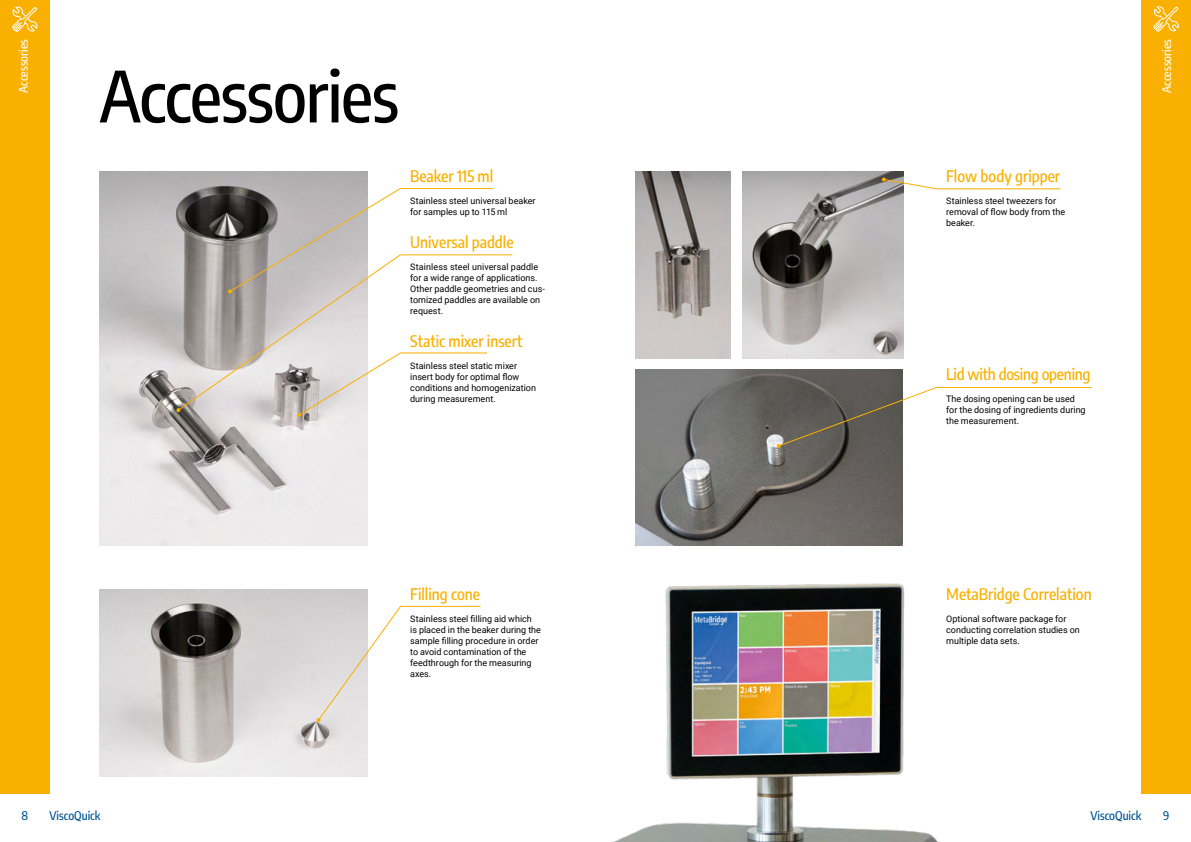
<style>
.page{position:relative;width:1191px;height:842px;background:#fff}
.page>*{position:absolute;margin:0;border:0;box-sizing:border-box;transform-origin:0 0}
.t1{font:500 70px "Encode Sans Condensed";letter-spacing:-.015em;color:#000}
.t2{font:500 16px "Encode Sans Condensed";color:#f9b000}
.t3{font:500 12px "Encode Sans Condensed";color:#005694}
.t4{font:500 12px "Encode Sans Condensed";color:#fff}
.t5{font:9px/11px "Roboto";color:#000}
</style>
<div class="page">
<div style="left:0;top:0;width:50px;height:794px;background:#f9b000"></div>
<div style="left:1141px;top:0;width:50px;height:794px;background:#f9b000"></div>
<img style="left:99px;top:171px;width:268px;height:374px">
<img style="left:99px;top:589px;width:268px;height:187px">
<img style="left:635px;top:171px;width:95px;height:187px">
<img style="left:742px;top:171px;width:161px;height:187px">
<img style="left:635px;top:369px;width:267px;height:176px">
<svg style="left:228px;top:188px;width:265px;height:66px"></svg>
<svg style="left:316px;top:605px;width:165px;height:117px"></svg>
<svg style="left:882px;top:177px;width:179px;height:13px"></svg>
<svg style="left:776px;top:386px;width:316px;height:62px"></svg>
<svg style="left:177px;top:254px;width:336px;height:157px"></svg>
<svg style="left:176px;top:408px;width:4px;height:4px"></svg>
<svg style="left:297px;top:352px;width:191px;height:65px"></svg>
<svg style="left:12px;top:6px;width:26px;height:26px"></svg>
<svg style="left:1153px;top:6px;width:26px;height:26px"></svg>
<img style="left:613px;top:583px;width:325px;height:259px">
<h3 class="t4" style="left:15px;top:93px;width:55px;rotate:-90deg">Accessories</h3>
<h3 class="t4" style="left:1158px;top:93px;width:55px;rotate:-90deg">Accessories</h3>
<h1 class="t1" style="left:99px;top:46px;width:301px">Accessories</h1>
<h2 class="t2" style="left:410px;top:165px;width:84px">Beaker 115 ml</h2>
<p class="t5" style="left:410px;top:195px;width:127px">Stainless steel universal beaker for samples up to 115 ml</p>
<h2 class="t2" style="left:410px;top:231px;width:105px">Universal paddle</h2>
<p class="t5" style="left:410px;top:261px;width:136px">Stainless steel universal paddle for a wide range of applications.<br>Other paddle geometries and cus&shy;tomized paddles are available on request.</p>
<h2 class="t2" style="left:410px;top:330px;width:114px">Static mixer insert</h2>
<p class="t5" style="left:410px;top:360px;width:127px">Stainless steel static mixer insert body for optimal flow conditions and homogenization during measurement.</p>
<h2 class="t2" style="left:410px;top:583px;width:71px">Filling cone</h2>
<p class="t5" style="left:410px;top:613px;width:132px">Stainless steel filling aid which<br>is placed in the beaker during the sample filling procedure in order to avoid contamination of the feedthrough for the measuring axes.</p>
<h2 class="t2" style="left:946px;top:165px;width:115px">Flow body gripper</h2>
<p class="t5" style="left:946px;top:195px;width:120px">Stainless steel tweezers for removal of flow body from the beaker.</p>
<h2 class="t2" style="left:946px;top:363px;width:146px">Lid with dosing opening</h2>
<p class="t5" style="left:946px;top:393px;width:141px">The dosing opening can be used for the dosing of ingredients during the measurement.</p>
<h2 class="t2" style="left:946px;top:583px;width:147px">MetaBridge Correlation</h2>
<p class="t5" style="left:946px;top:613px;width:135px">Optional software package for conducting correlation studies on multiple data sets.</p>
<h3 class="t3" style="left:21px;top:807px;width:8px">8</h3>
<h3 class="t3" style="left:50px;top:807px;width:52px">ViscoQuick</h3>
<h3 class="t3" style="left:1090px;top:807px;width:52px">ViscoQuick</h3>
<h3 class="t3" style="left:1163px;top:807px;width:8px">9</h3>
</div>
